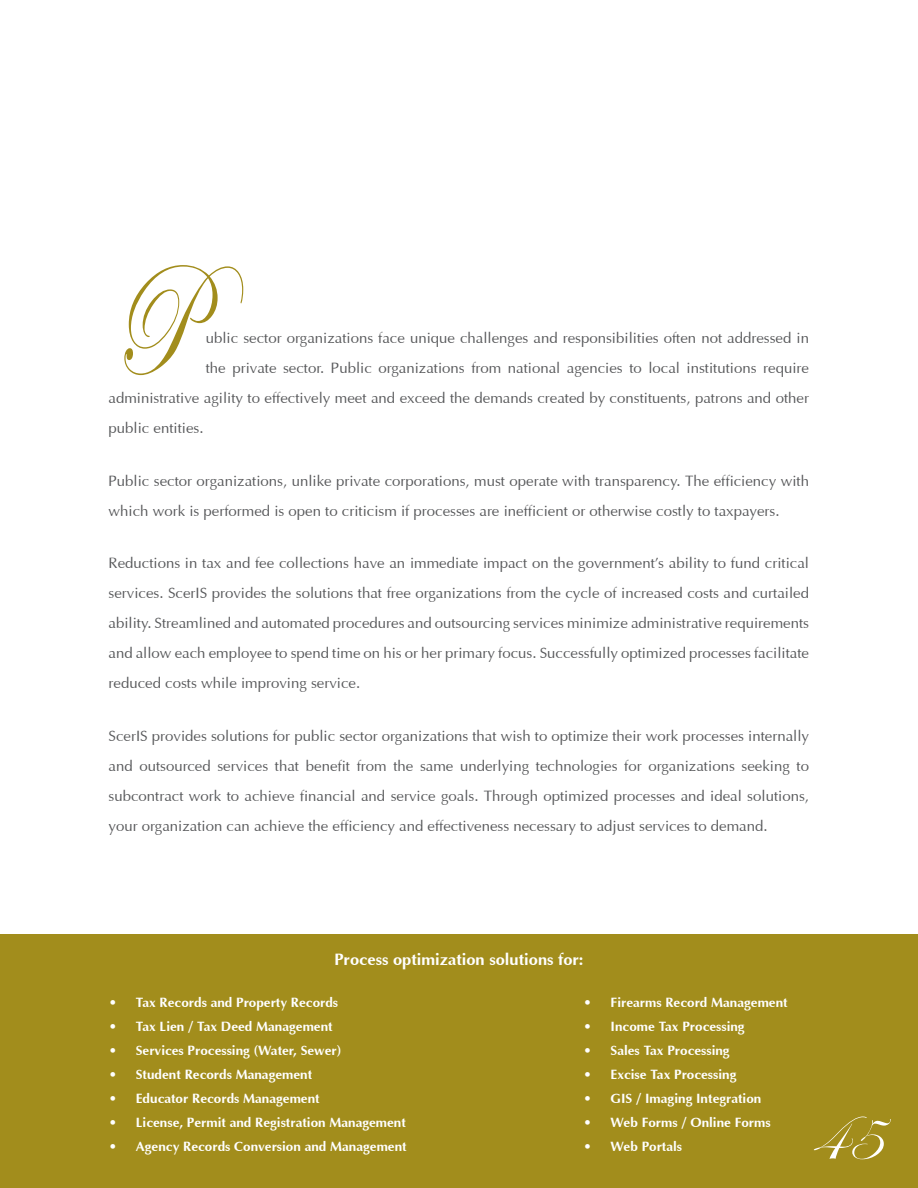
<style>
.page{position:relative;width:918px;height:1188px;background:#fff}
.page>*{position:absolute;margin:0;border:0;box-sizing:border-box;transform-origin:0 0}
.t1{font:162px "Edwardian Script ITC";color:#a28d1c;scale:.67 1}
.t2{font:72px "Edwardian Script ITC";color:#fff}
.t3{font:700 16.5px "Opulent";color:#fff}
.t4{font:15px/30px "Opulent";color:#57585a;text-align:justify}
.t5{font:700 13.5px "Opulent";color:#fff}
</style>
<div class="page">
<div style="left:0;top:934px;width:918px;height:254px;background:#a28d1c"></div>
<h1 class="t1" style="left:112px;top:234px;width:125px">P</h1>
<p class="t4" style="left:206px;top:323px;width:605px">ublic sector organizations face unique challenges and responsibilities often not addressed in</p>
<p class="t4" style="left:206px;top:353px;width:605px">the private sector. Public organizations from national agencies to local institutions require</p>
<p class="t4" style="left:109px;top:383px;width:702px">administrative agility to effectively meet and exceed the demands created by constituents, patrons and other</p>
<p class="t4" style="left:109px;top:413px;width:97px">public entities.</p>
<p class="t4" style="left:109px;top:466px;width:702px">Public sector organizations, unlike private corporations, must operate with transparency. The efficiency with which work is performed is open to criticism if processes are inefficient or otherwise costly to taxpayers.</p>
<p class="t4" style="left:109px;top:548px;width:702px">Reductions in tax and fee collections have an immediate impact on the government’s ability to fund critical services. ScerIS provides the solutions that free organizations from the cycle of increased costs and curtailed ability. Streamlined and automated procedures and outsourcing services minimize administrative requirements and allow each employee to spend time on his or her primary focus. Successfully optimized processes facilitate reduced costs while improving service.</p>
<p class="t4" style="left:109px;top:721px;width:702px">ScerIS provides solutions for public sector organizations that wish to optimize their work processes internally and outsourced services that benefit from the same underlying technologies for organizations seeking to subcontract work to achieve financial and service goals. Through optimized processes and ideal solutions, your organization can achieve the efficiency and effectiveness necessary to adjust services to demand.</p>
<p class="t3" style="left:334px;top:949px;width:251px">Process optimization solutions for:</p>
<p class="t5" style="left:109px;top:994px;width:231px">• Tax Records and Property Records</p>
<p class="t5" style="left:109px;top:1018px;width:225px">• Tax Lien / Tax Deed Management</p>
<p class="t5" style="left:109px;top:1042px;width:234px">• Services Processing (Water, Sewer)</p>
<p class="t5" style="left:109px;top:1066px;width:205px">• Student Records Management</p>
<p class="t5" style="left:109px;top:1090px;width:212px">• Educator Records Management</p>
<p class="t5" style="left:109px;top:1114px;width:299px">• License, Permit and Registration Management</p>
<p class="t5" style="left:109px;top:1138px;width:299px">• Agency Records Conversion and Management</p>
<p class="t5" style="left:584px;top:994px;width:206px">• Firearms Record Management</p>
<p class="t5" style="left:584px;top:1018px;width:163px">• Income Tax Processing</p>
<p class="t5" style="left:584px;top:1042px;width:148px">• Sales Tax Processing</p>
<p class="t5" style="left:584px;top:1066px;width:154px">• Excise Tax Processing</p>
<p class="t5" style="left:584px;top:1090px;width:179px">• GIS / Imaging Integration</p>
<p class="t5" style="left:584px;top:1114px;width:189px">• Web Forms / Online Forms</p>
<p class="t5" style="left:584px;top:1138px;width:100px">• Web Portals</p>
<h2 class="t2" style="left:810px;top:1097px;width:70px">45</h2>
</div>
